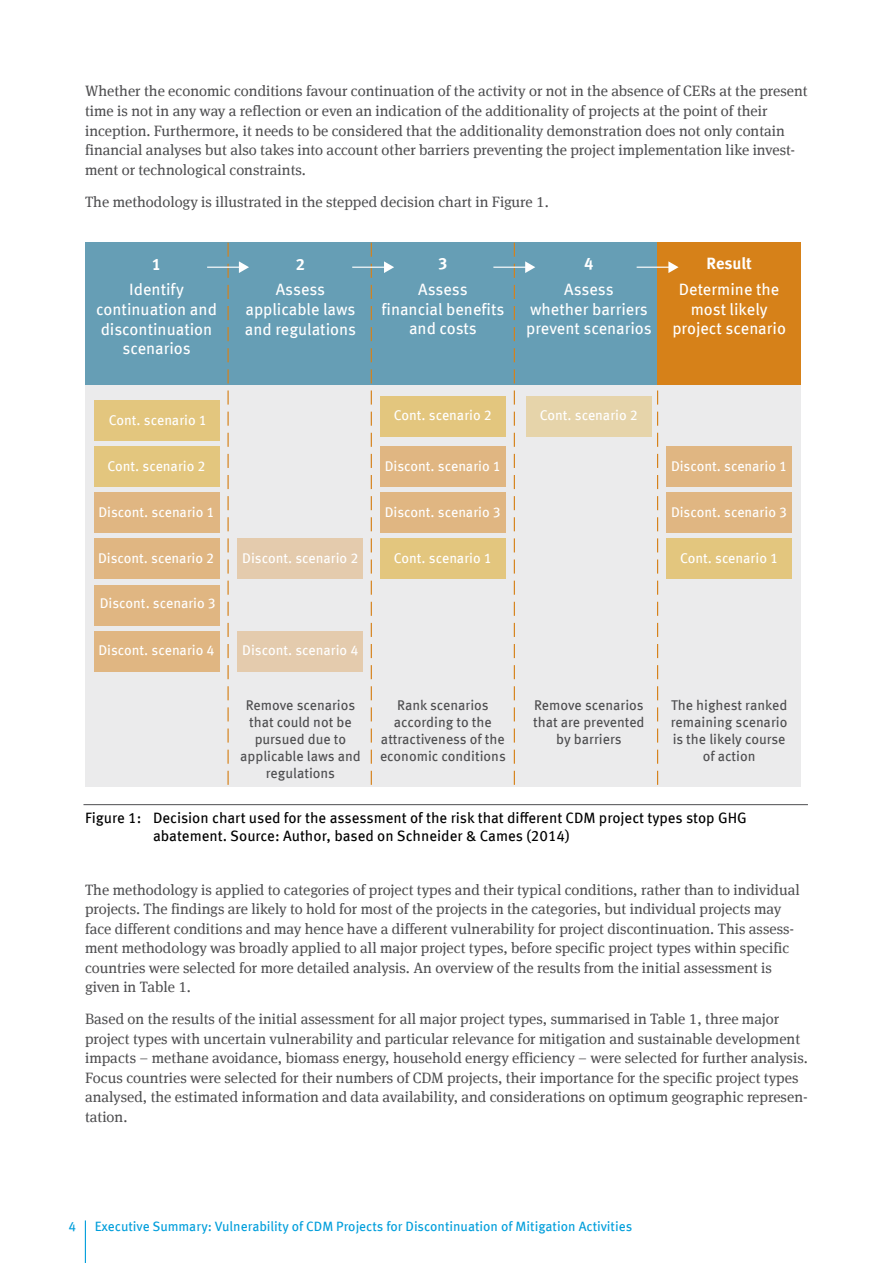
<style>
.page{position:relative;width:893px;height:1263px;background:#fff}
.page>*{position:absolute;margin:0;border:0;box-sizing:border-box;transform-origin:0 0}
.t1{font:16.5px/19.6px "Meta Offc";color:#fff;text-align:center}
.Fließtext{font:15px/19.5px "Meta Serif Offc";color:#4d4d4f}
.Fließtext_mit_Abstan{font:15px/19.5px "Meta Serif Offc";color:#4d4d4f}
.t2{font:15px/18px "Meta Offc";color:#000}
.t3{font:14.1px "Meta Offc";color:#fff}
.t4{font:14.1px/17px "Meta Offc";color:#4d4d4f;text-align:center}
.t5{font:13.5px "Meta Offc";color:#009edb}
.s1{font-weight:700}
</style>
<div class="page">
<hr style="left:85px;top:1220px;width:1px;height:43px;background:#009edb">
<div style="left:85px;top:243px;width:573px;height:143px;background:#669eb5"></div>
<div style="left:658px;top:243px;width:143px;height:143px;background:#d68119"></div>
<div style="left:85px;top:386px;width:716px;height:401px;background:#ebebec"></div>
<svg style="left:227px;top:243px;width:2px;height:542px"></svg>
<svg style="left:371px;top:243px;width:1px;height:542px"></svg>
<svg style="left:514px;top:243px;width:1px;height:542px"></svg>
<svg style="left:657px;top:243px;width:1px;height:542px"></svg>
<hr style="left:207px;top:267px;width:34px;height:1px;background:#fff">
<svg style="left:239px;top:261px;width:10px;height:12px"></svg>
<hr style="left:352px;top:267px;width:34px;height:1px;background:#fff">
<svg style="left:384px;top:261px;width:10px;height:12px"></svg>
<hr style="left:493px;top:267px;width:34px;height:1px;background:#fff">
<svg style="left:525px;top:261px;width:10px;height:12px"></svg>
<hr style="left:637px;top:267px;width:33px;height:1px;background:#fff">
<svg style="left:668px;top:261px;width:10px;height:12px"></svg>
<div style="left:94px;top:400px;width:125px;height:40px;background:#e3c67e"></div>
<div style="left:380px;top:539px;width:126px;height:40px;background:#e3c67e"></div>
<div style="left:380px;top:396px;width:126px;height:41px;background:#e3c67e"></div>
<div style="left:526px;top:396px;width:126px;height:41px;background:#e6d4aa"></div>
<div style="left:666px;top:539px;width:126px;height:40px;background:#e3c67e"></div>
<div style="left:94px;top:446px;width:125px;height:41px;background:#e3c67e"></div>
<div style="left:94px;top:492px;width:125px;height:41px;background:#e0b682"></div>
<div style="left:380px;top:446px;width:126px;height:41px;background:#e0b682"></div>
<div style="left:666px;top:446px;width:126px;height:41px;background:#e0b682"></div>
<div style="left:380px;top:492px;width:126px;height:41px;background:#e0b682"></div>
<div style="left:666px;top:492px;width:126px;height:41px;background:#e0b682"></div>
<div style="left:94px;top:539px;width:125px;height:40px;background:#e0b682"></div>
<div style="left:238px;top:539px;width:125px;height:40px;background:#e4cbad"></div>
<div style="left:94px;top:585px;width:125px;height:40px;background:#e0b682"></div>
<div style="left:94px;top:631px;width:125px;height:40px;background:#e0b682"></div>
<div style="left:238px;top:631px;width:125px;height:40px;background:#e4cbad"></div>
<hr style="left:83px;top:804px;width:725px;height:1px;background:#4d4d4f">
<p class="Fließtext" style="left:85px;top:82px;width:724px">Whether the economic conditions favour continuation of the activity or not in the absence of CERs at the present time is not in any way a reflection or even an indication of the additionality of projects at the point of their inception. Furthermore, it needs to be considered that the additionality demonstration does not only contain financial analyses but also takes into account other barriers preventing the project implementation like invest&shy;ment or technological constraints.</p>
<p class="Fließtext" style="left:85px;top:192px;width:465px">The methodology is illustrated in the stepped decision chart in Figure 1.</p>
<p class="t1" style="left:129px;top:252px;width:56px;line-height:25.7px"><span class="s1">1<br></span>Identify</p>
<p class="t1" style="left:96px;top:300px;width:122px">continuation and discontinuation scenarios</p>
<p class="t3" style="left:109px;top:411px;width:100px">Cont. scenario 1</p>
<p class="t3" style="left:107px;top:458px;width:100px">Cont. scenario 2</p>
<p class="t3" style="left:98px;top:504px;width:118px">Discont. scenario 1</p>
<p class="t1" style="left:276px;top:252px;width:51px;line-height:25.7px"><span class="s1">2<br></span>Assess</p>
<p class="t1" style="left:245px;top:300px;width:113px;text-align:left">applicable laws and regulations</p>
<p class="t3" style="left:98px;top:550px;width:118px">Discont. scenario 2</p>
<p class="t3" style="left:242px;top:550px;width:118px">Discont. scenario 2</p>
<p class="t3" style="left:100px;top:595px;width:118px">Discont. scenario 3</p>
<p class="t3" style="left:98px;top:642px;width:118px">Discont. scenario 4</p>
<p class="t3" style="left:242px;top:642px;width:118px">Discont. scenario 4</p>
<p class="t1" style="left:418px;top:251px;width:51px;line-height:25.7px"><span class="s1">3<br></span>Assess</p>
<p class="t1" style="left:381px;top:299px;width:124px">financial benefits and costs</p>
<p class="t1" style="left:564px;top:251px;width:51px;line-height:25.7px"><span class="s1">4<br></span>Assess</p>
<p class="t1" style="left:526px;top:299px;width:127px;text-align:left">whether barriers prevent scenarios</p>
<p class="t1" style="left:679px;top:251px;width:102px;line-height:25.7px"><span class="s1">Result<br></span>Determine the</p>
<p class="t1" style="left:672px;top:299px;width:115px">most likely project scenario</p>
<p class="t3" style="left:394px;top:407px;width:100px">Cont. scenario 2</p>
<p class="t3" style="left:540px;top:407px;width:100px">Cont. scenario 2</p>
<p class="t3" style="left:385px;top:458px;width:118px">Discont. scenario 1</p>
<p class="t3" style="left:671px;top:458px;width:118px">Discont. scenario 1</p>
<p class="t3" style="left:385px;top:504px;width:118px">Discont. scenario 3</p>
<p class="t3" style="left:671px;top:504px;width:118px">Discont. scenario 3</p>
<p class="t3" style="left:394px;top:550px;width:100px">Cont. scenario 1</p>
<p class="t3" style="left:680px;top:550px;width:100px">Cont. scenario 1</p>
<p class="t4" style="left:240px;top:697px;width:122px">Remove scenarios that could not be pursued due to applicable laws and regulations</p>
<p class="t4" style="left:533px;top:697px;width:113px">Remove scenarios that are prevented by barriers</p>
<p class="t4" style="left:671px;top:697px;width:118px">The highest ranked remaining scenario is the likely course of action</p>
<p class="t4" style="left:380px;top:697px;width:127px">Rank scenarios according to the attractiveness of the economic conditions</p>
<p class="t2" style="left:153px;top:809px;width:595px;text-indent:-68px">Figure 1: Decision chart used for the assessment of the risk that different CDM project types stop GHG abatement. Source: Author, based on Schneider &amp; Cames (2014)</p>
<p class="Fließtext_mit_Abstan" style="left:85px;top:880px;width:716px">The methodology is applied to categories of project types and their typical conditions, rather than to individual projects. The findings are likely to hold for most of the projects in the categories, but individual projects may face different conditions and may hence have a different vulnerability for project discontinuation. This assess&shy;ment methodology was broadly applied to all major project types, before specific project types within specific countries were selected for more detailed analysis. An overview of the results from the initial assessment is given in Table 1.</p>
<p class="Fließtext" style="left:85px;top:1010px;width:724px">Based on the results of the initial assessment for all major project types, summarised in Table 1, three major project types with uncertain vulnerability and particular relevance for mitigation and sustainable development impacts – methane avoidance, biomass energy, household energy efficiency – were selected for further analysis.<br>Focus countries were selected for their numbers of CDM projects, their importance for the specific project types analysed, the estimated information and data availability, and considerations on optimum geographic represen&shy;tation.</p>
<p class="t5" style="left:68px;top:1218px;width:9px">4</p>
<p class="t5" style="left:95px;top:1218px;width:539px">Executive Summary: Vulnerability of CDM Projects for Discontinuation of Mitigation Activities</p>
</div>
